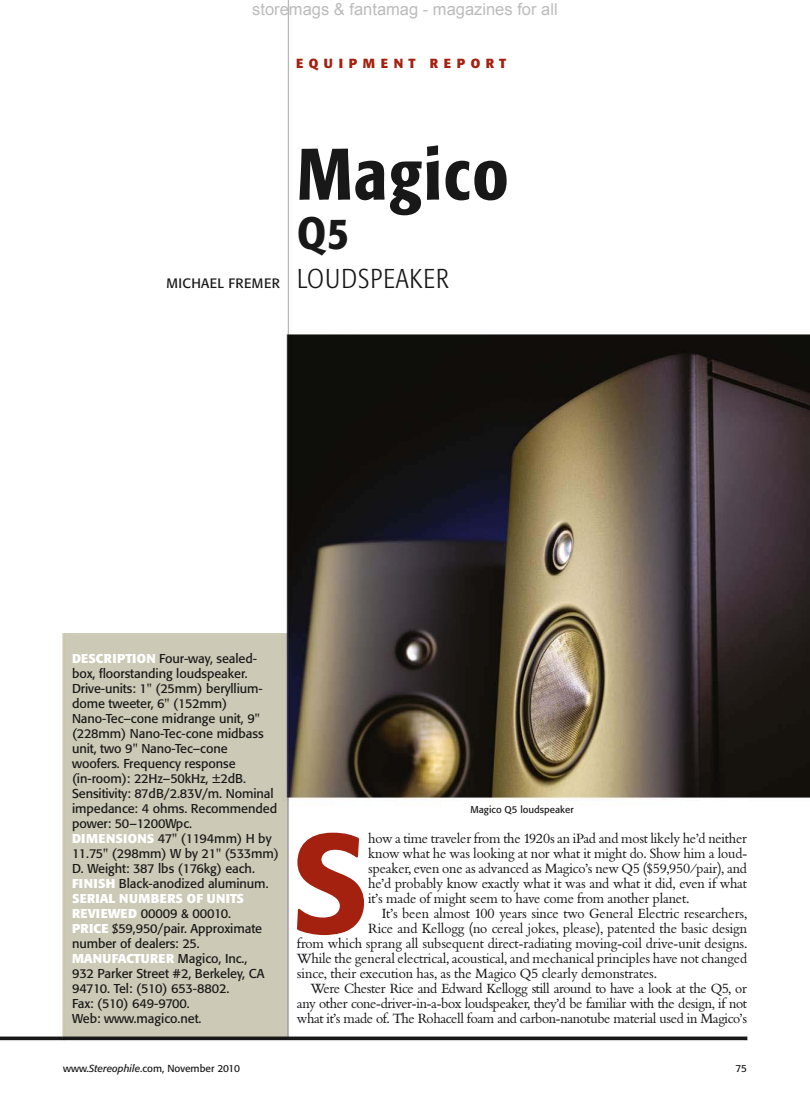
<style>
.page{position:relative;width:810px;height:1107px;background:#fff}
.page>*{position:absolute;margin:0;border:0;box-sizing:border-box;transform-origin:0 0}
.t1{font:500 139.2px "Formata";color:#a42110}
.t2{font:500 condensed 72px "Formata";letter-spacing:.025em;color:#181818}
.t3{font:500 condensed 45px "Formata";color:#181818}
.t4{font:300 condensed 27px "Formata";letter-spacing:.04em;color:#181818}
.t5{font:16.5px "Arial";color:rgb(171 171 171/.8)}
.t6{font:13.5px "Formata";letter-spacing:.025em;color:#181818}
.t7{font:13.05px/15px "Bembo BQ";letter-spacing:-.005em;color:#181818;text-align:justify}
.t8{font:13.05px "Bembo BQ";letter-spacing:-.025em;color:#181818}
.t9{font:700 13.05px "Formata";letter-spacing:.42em;color:#a42110}
.t10{font:12.75px/15px "Formata";letter-spacing:-.005em;color:#181818}
.t11{font:10.2px "Formata";color:#181818}
.t12{font:9.75px "Formata";color:#181818}
.s1{font-weight:700;color:#fff}
.s2{font-style:italic}
</style>
<div class="page">
<img style="left:0;top:0;width:810px;height:1041px">
<p class="t5" style="left:252px;top:-2px;width:307px">storemags &amp; fantamag - magazines for all</p>
<p class="t9" style="left:296px;top:57px;width:212px">EQUIPMENT REPORT</p>
<p class="t6" style="left:166px;top:277px;width:115px">MICHAEL FREMER</p>
<h2 class="t2" style="left:297px;top:144px;width:213px">Magico</h2>
<h3 class="t3" style="left:297px;top:215px;width:53px">Q5</h3>
<h3 class="t4" style="left:297px;top:267px;width:153px">LOUDSPEAKER</h3>
<p class="t10" style="left:72px;top:652px;width:209px"><span class="s1">DESCRIPTION</span> Four-way, sealed&shy;box, floorstanding loudspeaker.<br>Drive-units: 1" (25mm) beryllium&shy;dome tweeter, 6" (152mm)<br>Nano-Tec–cone midrange unit, 9" (228mm) Nano-Tec-cone midbass unit, two 9" Nano-Tec–cone<br>woofers. Frequency response (in-room): 22Hz–50kHz, ±2dB.<br>Sensitivity: 87dB/2.83V/m. Nominal impedance: 4 ohms. Recommended power: 50–1200Wpc.<br><span class="s1">DIMENSIONS</span> 47" (1194mm) H by<br>11.75" (298mm) W by 21" (533mm)<br>D. Weight: 387 lbs (176kg) each.<br><span class="s1">FINISH</span> Black-anodized aluminum.<br><span class="s1">SERIAL NUMBERS OF UNITS<br>REVIEWED</span> 00009 &amp; 00010.<br><span class="s1">PRICE</span> $59,950/pair. Approximate number of dealers: 25.<br><span class="s1">MANUFACTURER</span> Magico, Inc.,<br>932 Parker Street #2, Berkeley, CA<br>94710. Tel: (510) 653-8802.<br>Fax: (510) 649-9700.<br>Web: www.magico.net.</p>
<p class="t12" style="left:470px;top:805px;width:105px">Magico Q5 loudspeaker</p>
<h1 class="t1" style="left:291px;top:822px;width:80px">S</h1>
<p class="t7" style="left:368px;top:832px;width:380px">how a time traveler from the 1920s an iPad and most likely he’d neither know what he was looking at nor what it might do. Show him a loud&shy;speaker, even one as advanced as Magico’s new Q5 ($59,950/pair), and he’d probably know exactly what it was and what it did, even if what it’s made of might seem to have come from another planet.</p>
<p class="t7" style="left:382px;top:907px;width:367px">It’s been almost 100 years since two General Electric researchers,</p>
<p class="t7" style="left:368px;top:922px;width:380px">Rice and Kellogg (no cereal jokes, please), patented the basic design</p>
<p class="t7" style="left:297px;top:937px;width:452px">from which sprang all subsequent direct-radiating moving-coil drive-unit designs.</p>
<p class="t7" style="left:297px;top:952px;width:452px">While the general electrical, acoustical, and mechanical principles have not changed</p>
<p class="t7" style="left:297px;top:967px;width:361px">since, their execution has, as the Magico Q5 clearly demonstrates.</p>
<p class="t8" style="left:310px;top:982px;width:438px">Were Chester Rice and Edward Kellogg still around to have a look at the Q5, or</p>
<p class="t8" style="left:297px;top:997px;width:452px">any other cone-driver-in-a-box loudspeaker, they’d be familiar with the design, if not</p>
<p class="t8" style="left:297px;top:1012px;width:452px">what it’s made of. The Rohacell foam and carbon-nanotube material used in Magico’s</p>
<p class="t11" style="left:63px;top:1064px;width:178px">www.<span class="s2">Stereophile</span>.com, November 2010</p>
<p class="t11" style="left:736px;top:1064px;width:13px">75</p>
</div>
